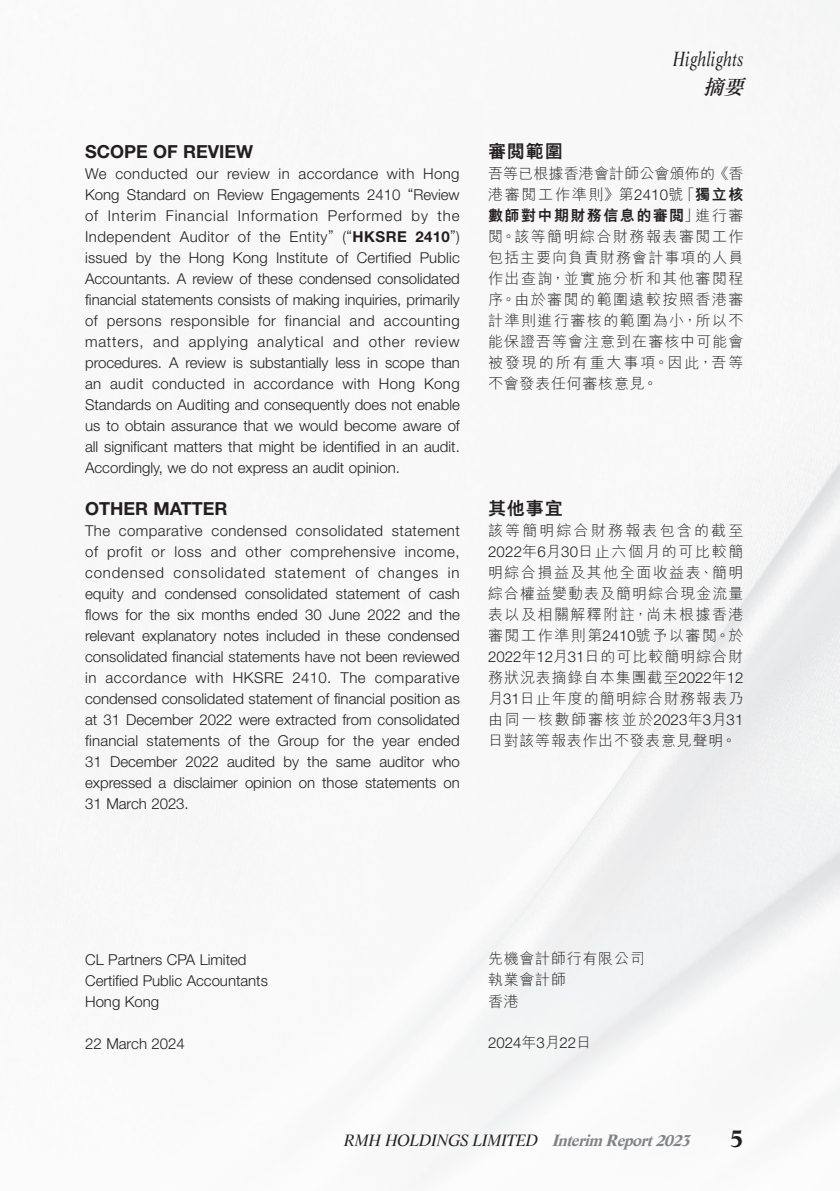
<style>
.page{position:relative;width:840px;height:1191px;background:#fff}
.page>*{position:absolute;margin:0;border:0;box-sizing:border-box;transform-origin:0 0}
.t1{font:700 24px "Life LT Std";color:#231f20}
.t2{font:italic 20px "Life LT Std";letter-spacing:.01em;color:#231f20;scale:.78 1}
.t3{font:italic 20px "DF Li Song HK W5";color:#231f20}
.t4{font:700 18px "Helvetica Neue LT Std";color:#231f20}
.t5{font:800 18px "M Hei HK";letter-spacing:.05em;color:#231f20}
.t6{font:italic 16px "Life LT Std";letter-spacing:-.03em;color:#231f20}
.t7{font:300 15px/21px "Helvetica Neue LT Std";color:#231f20;text-align:justify}
.t8{font:300 15px/21px "M Hei HK";letter-spacing:.065em;color:#231f20;text-align:justify}
.s1{font-weight:700}
.s2{font-family:"Helvetica Neue LT Std"}
.s3{font-weight:800}
.s4{font-family:"M Hei HK"}
.s5{font-weight:700;color:#808285}
</style>
<div class="page">
<p class="t4" style="left:85px;top:140px;width:169px">SCOPE OF REVIEW</p>
<p class="t7" style="left:85px;top:163px;width:376px">We conducted our review in accordance with Hong Kong Standard on Review Engagements 2410 “Review of Interim Financial Information Performed by the Independent Auditor of the Entity” (“<span class="s1">HKSRE 2410</span>”) issued by the Hong Kong Institute of Certified Public Accountants. A review of these condensed consolidated financial statements consists of making inquiries, primarily of persons responsible for financial and accounting matters, and applying analytical and other review procedures. A review is substantially less in scope than an audit conducted in accordance with Hong Kong Standards on Auditing and consequently does not enable us to obtain assurance that we would become aware of all significant matters that might be identified in an audit.<br>Accordingly, we do not express an audit opinion.</p>
<p class="t4" style="left:85px;top:497px;width:144px">OTHER MATTER</p>
<p class="t7" style="left:85px;top:520px;width:376px">The comparative condensed consolidated statement of profit or loss and other comprehensive income, condensed consolidated statement of changes in equity and condensed consolidated statement of cash flows for the six months ended 30 June 2022 and the relevant explanatory notes included in these condensed consolidated financial statements have not been reviewed in accordance with HKSRE 2410. The comparative condensed consolidated statement of financial position as at 31 December 2022 were extracted from consolidated financial statements of the Group for the year ended 31 December 2022 audited by the same auditor who expressed a disclaimer opinion on those statements on 31 March 2023.</p>
<h2 class="t2" style="left:672px;top:46px;width:92px">Highlights</h2>
<h2 class="t3" style="left:702px;top:76px;width:48px">摘要</h2>
<p class="t5" style="left:488px;top:142px;width:76px">審閱範圍</p>
<p class="t8" style="left:488px;top:163px;width:257px">吾等已根據香港會計師公會頒佈的《香港審閱工作準則》第<span class="s2">2410</span>號「<span class="s3">獨立核數師對中期財務信息的審閱</span>」進行審閱。該等簡明綜合財務報表審閱工作包括主要向負責財務會計事項的人員作出查詢，並實施分析和其他審閱程序。由於審閱的範圍遠較按照香港審計準則進行審核的範圍為小，所以不能保證吾等會注意到在審核中可能會被發現的所有重大事項。因此，吾等不會發表任何審核意見。</p>
<p class="t5" style="left:488px;top:499px;width:76px">其他事宜</p>
<p class="t8" style="left:488px;top:520px;width:257px">該等簡明綜合財務報表包含的截至<span class="s2">2022</span>年<span class="s2">6</span>月<span class="s2">30</span>日止六個月的可比較簡明綜合損益及其他全面收益表、簡明綜合權益變動表及簡明綜合現金流量表以及相關解釋附註，尚未根據香港審閱工作準則第<span class="s2">2410</span>號予以審閱。於<span class="s2">2022</span>年<span class="s2">12</span>月<span class="s2">31</span>日的可比較簡明綜合財務狀況表摘錄自本集團截至<span class="s2">2022</span>年<span class="s2">12</span>月<span class="s2">31</span>日止年度的簡明綜合財務報表乃由同一核數師審核並於<span class="s2">2023</span>年<span class="s2">3</span>月<span class="s2">31</span>日對該等報表作出不發表意見聲明。</p>
<p class="t7" style="left:85px;top:948px;width:184px;text-align:left">CL Partners CPA Limited<br>Certified Public Accountants<br>Hong Kong</p>
<p class="t7" style="left:85px;top:1032px;width:101px">22 March 2024</p>
<p class="t8" style="left:488px;top:948px;width:158px;text-align:left">先機會計師行有限公司執業會計師<br>香港</p>
<p class="t7" style="left:488px;top:1032px;width:105px">2024<span class="s4">年</span>3<span class="s4">月</span>22<span class="s4">日</span></p>
<p class="t6" style="left:344px;top:1130px;width:352px">RMH HOLDINGS LIMITED <span class="s5">Interim Report2023</span></p>
<h1 class="t1" style="left:729px;top:1123px;width:15px">5</h1>
</div>
